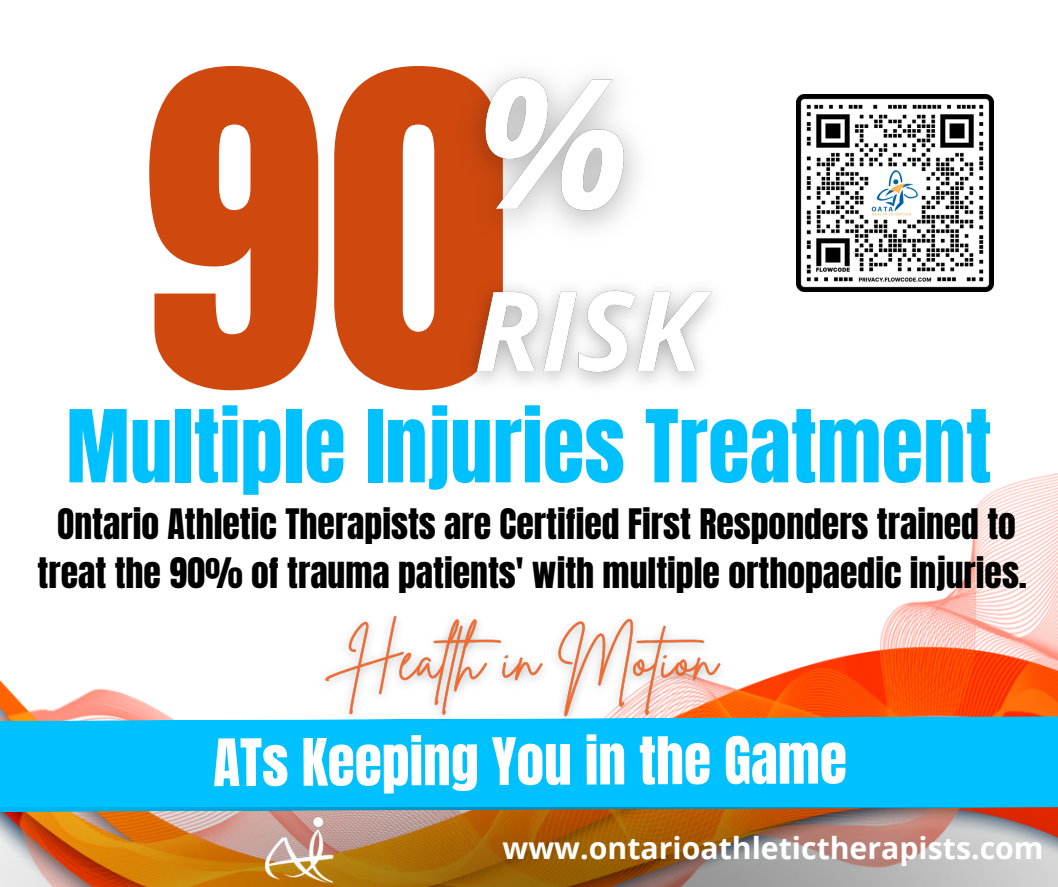
<style>
.page{position:relative;width:1058px;height:887px;background:#fff}
.page>*{position:absolute;margin:0;border:0;box-sizing:border-box;transform-origin:0 0}
.t1{font:370.35px "Anton";color:#cf490f}
.t2{font:85.35px "Anton";color:#00c1ff}
.t3{font:55.5px "Anton";letter-spacing:-.005em;color:#fff}
.t4{font:35.7px/49.5px "Anton";color:#000;text-align:center}
.t5{font:700 30.3px "Open Sans";color:#fff}
</style>
<div class="page">
<img style="left:797px;top:94px;width:196px;height:197px">
<img style="left:0;top:473px;width:1058px;height:413px">
<div style="left:0;top:715px;width:1058px;height:97px;background:#00c1ff"></div>
<img style="left:0;top:807px;width:1057px;height:79px">
<img style="left:472px;top:72px;width:165px;height:158px">
<img style="left:470px;top:286px;width:244px;height:99px">
<img style="left:310px;top:602px;width:426px;height:131px">
<img style="left:265px;top:813px;width:70px;height:73px">
<h1 class="t1" style="left:140px;top:-34px;width:371px">90</h1>
<h2 class="t2" style="left:66px;top:385px;width:927px">Multiple Injuries Treatment</h2>
<p class="t4" style="left:38px;top:499px;width:991px">Ontario Athletic Therapists are Certified First Responders trained to treat the 90% of trauma patients' with multiple orthopaedic injuries.</p>
<h3 class="t3" style="left:213px;top:721px;width:635px">ATs Keeping You in the Game</h3>
<p class="t5" style="left:502px;top:826px;width:542px">www.ontarioathletictherapists.com</p>
</div>
